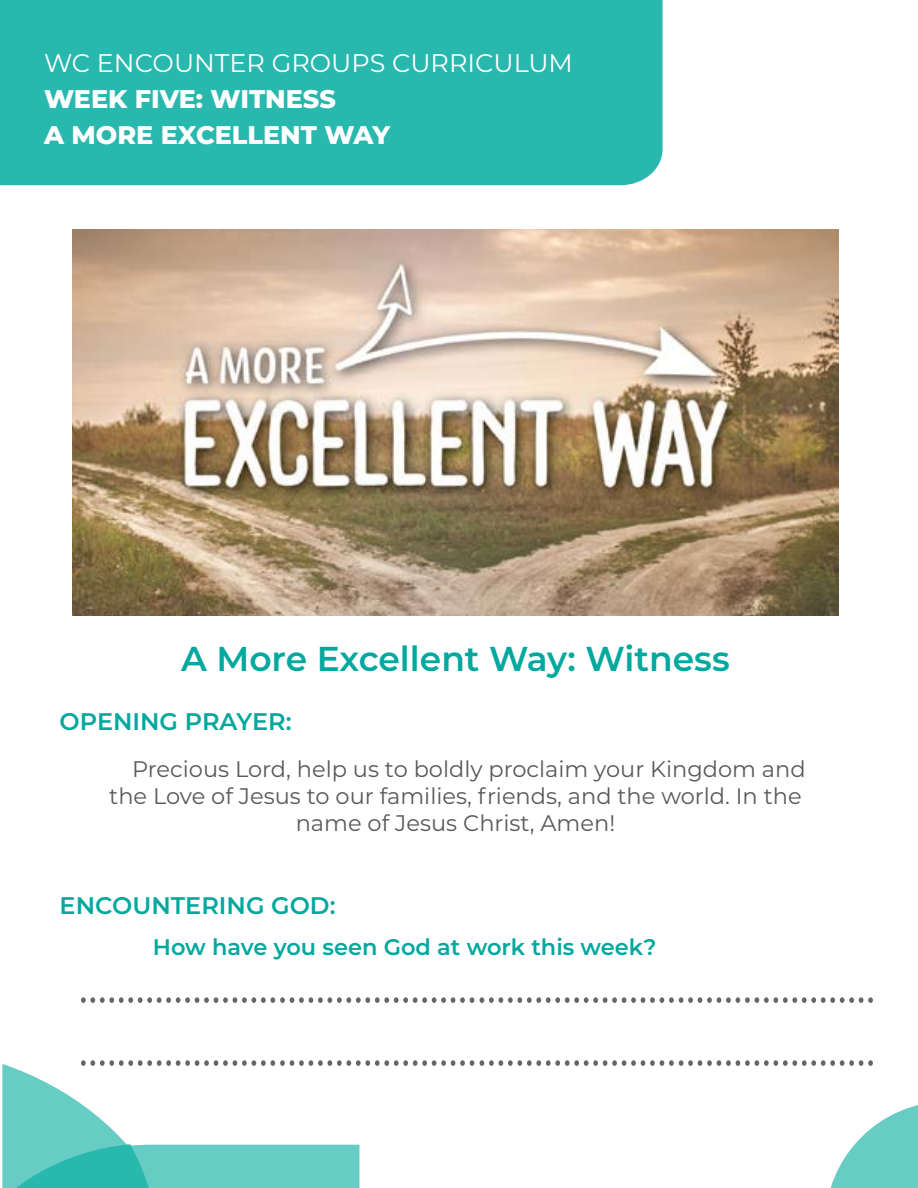
<style>
.page{position:relative;width:918px;height:1188px;background:#fff}
.page>*{position:absolute;margin:0;border:0;box-sizing:border-box;transform-origin:0 0}
.t1{font:600 34.5px "Montserrat";color:#00a89e}
.t2{font:800 25.5px/36px "Montserrat";color:#fff}
.t3{font:25.5px "Montserrat";color:#fff}
.t4{font:600 24px "Montserrat";color:#00a89e}
.t5{font:22.5px "Montserrat";color:#595959}
.t6{font:600 22.5px "Montserrat";color:#00a89e}
</style>
<div class="page">
<div style="left:0;top:0;width:663px;height:185px;background:#29b8ad"></div>
<img style="left:72px;top:230px;width:767px;height:386px">
<svg style="left:830px;top:1105px;width:88px;height:83px"></svg>
<svg style="left:480px;top:997px;width:393px;height:6px"></svg>
<svg style="left:81px;top:997px;width:393px;height:6px"></svg>
<svg style="left:480px;top:1060px;width:393px;height:6px"></svg>
<svg style="left:2px;top:1060px;width:472px;height:128px"></svg>
<p class="t3" style="left:44px;top:45px;width:530px">WC ENCOUNTER GROUPS CURRICULUM</p>
<p class="t2" style="left:44px;top:79px;width:348px">WEEK FIVE: WITNESS<br>A MORE EXCELLENT WAY</p>
<h1 class="t1" style="left:181px;top:634px;width:550px">A More Excellent Way: Witness</h1>
<p class="t4" style="left:60px;top:704px;width:233px">OPENING PRAYER:</p>
<p class="t5" style="left:132px;top:753px;width:675px">Precious Lord, help us to boldly proclaim your Kingdom and</p>
<p class="t5" style="left:109px;top:780px;width:694px">the Love of Jesus to our families, friends, and the world. In the</p>
<p class="t5" style="left:296px;top:807px;width:321px">name of Jesus Christ, Amen!</p>
<p class="t4" style="left:60px;top:889px;width:277px">ENCOUNTERING GOD:</p>
<p class="t6" style="left:153px;top:931px;width:505px">How have you seen God at work this week?</p>
</div>
